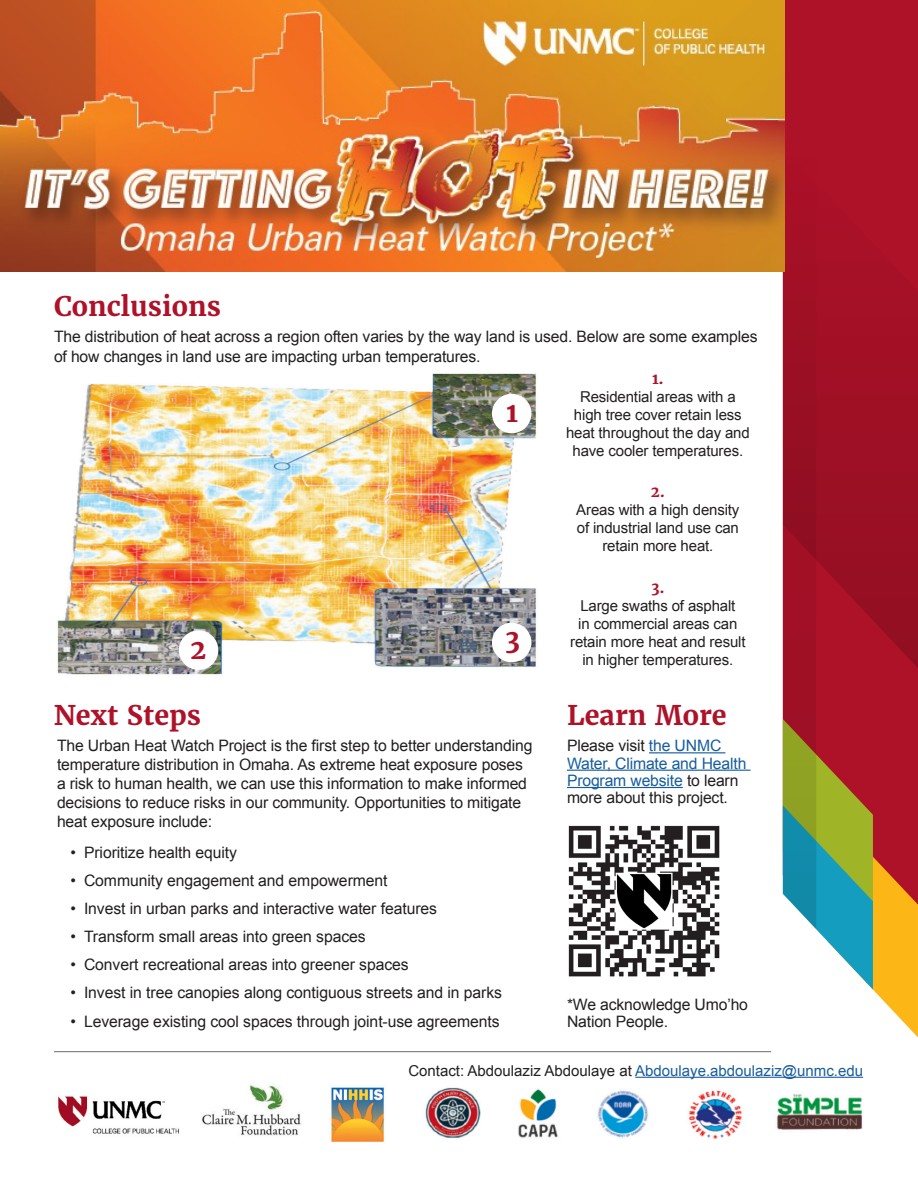
<style>
.page{position:relative;width:918px;height:1188px;background:#fff}
.page>*{position:absolute;margin:0;border:0;box-sizing:border-box;transform-origin:0 0}
.t1{font:700 27px "Merriweather";color:#ae1229}
.List_Paragraph{font:15.75px/18.9px "Arial";letter-spacing:-.01em;color:#231f20}
.List_Paragraph-2{font:15.75px/17.2px "Arial";letter-spacing:-.01em;color:#175d9e}
.t2{font:15px/18px "Arial";letter-spacing:-.01em;color:#231f20;text-align:center}
.t3{font:700 15px "Merriweather";color:#ae1229}
.s1{color:#231f20}
.s2{color:#175d9e}
</style>
<div class="page">
<div style="left:784px;top:0;width:134px;height:82px;background:#ae1229"></div>
<svg style="left:783px;top:82px;width:135px;height:955px"></svg>
<svg style="left:783px;top:147px;width:135px;height:521px;background:#a21025"></svg>
<img style="left:0;top:0;width:784px;height:272px">
<hr style="left:635px;top:1077px;width:228px;height:1px;background:#175d9e">
<img style="left:58px;top:1085px;width:805px;height:58px">
<hr style="left:54px;top:1051px;width:717px;height:1px;background:#6c6d70">
<img style="left:57px;top:373px;width:479px;height:302px">
<div style="left:179px;top:630px;width:39px;height:40px;background:#fff;border-radius:50%"></div>
<div style="left:492px;top:394px;width:39px;height:39px;background:#fff;border-radius:50%"></div>
<div style="left:492px;top:623px;width:39px;height:39px;background:#fff;border-radius:50%"></div>
<div style="left:515px;top:440px;width:39px;height:40px;background:#fff;border-radius:50%"></div>
<hr style="left:649px;top:752px;width:76px;height:1px;background:#175d9e">
<hr style="left:567px;top:770px;width:184px;height:1px;background:#175d9e">
<hr style="left:567px;top:787px;width:116px;height:1px;background:#175d9e">
<img style="left:568px;top:825px;width:152px;height:152px">
<p class="t1" style="left:54px;top:289px;width:168px">Conclusions</p>
<p class="List_Paragraph" style="left:54px;top:327px;width:705px;line-height:19.8px">The distribution of heat across a region often varies by the way land is used. Below are some examples of how changes in land use are impacting urban temperatures.</p>
<p class="t1" style="left:190px;top:632px;width:18px">2</p>
<p class="t1" style="left:506px;top:395px;width:13px">1</p>
<p class="t1" style="left:505px;top:622px;width:17px">3</p>
<p class="t1" style="left:54px;top:698px;width:149px">Next Steps</p>
<p class="List_Paragraph" style="left:57px;top:736px;width:477px">The Urban Heat Watch Project is the first step to better understanding temperature distribution in Omaha. As extreme heat exposure poses a risk to human health, we can use this information to make informed decisions to reduce risks in our community. Opportunities to mitigate heat exposure include:</p>
<p class="List_Paragraph" style="left:70px;top:843px;width:168px">• Prioritize health equity</p>
<p class="List_Paragraph" style="left:70px;top:871px;width:319px">• Community engagement and empowerment</p>
<p class="List_Paragraph" style="left:70px;top:899px;width:368px">• Invest in urban parks and interactive water features</p>
<p class="List_Paragraph" style="left:70px;top:927px;width:297px">• Transform small areas into green spaces</p>
<p class="List_Paragraph" style="left:70px;top:955px;width:340px">• Convert recreational areas into greener spaces</p>
<p class="List_Paragraph" style="left:70px;top:983px;width:433px">• Invest in tree canopies along contiguous streets and in parks</p>
<p class="List_Paragraph" style="left:70px;top:1012px;width:431px">• Leverage existing cool spaces through joint-use agreements</p>
<p class="t3" style="left:652px;top:369px;width:13px">1.</p>
<p class="t2" style="left:580px;top:388px;width:157px">Residential areas with a</p>
<p class="t2" style="left:574px;top:406px;width:169px">high tree cover retain less</p>
<p class="t2" style="left:566px;top:424px;width:185px">heat throughout the day and have cooler temperatures.</p>
<p class="t3" style="left:651px;top:482px;width:16px">2.</p>
<p class="t2" style="left:576px;top:501px;width:165px">Areas with a high density</p>
<p class="t2" style="left:577px;top:519px;width:164px">of industrial land use can</p>
<p class="t2" style="left:602px;top:537px;width:112px">retain more heat.</p>
<p class="t3" style="left:651px;top:578px;width:15px">3.</p>
<p class="t2" style="left:580px;top:597px;width:157px">Large swaths of asphalt</p>
<p class="t2" style="left:578px;top:615px;width:161px">in commercial areas can</p>
<p class="t2" style="left:570px;top:633px;width:177px">retain more heat and result</p>
<p class="t2" style="left:582px;top:651px;width:152px">in higher temperatures.</p>
<p class="t1" style="left:567px;top:698px;width:161px">Learn More</p>
<p class="List_Paragraph-2" style="left:567px;top:737px;width:181px"><span class="s1">Please visit</span> the UNMC<br>Water, Climate and Health<br>Program website <span class="s1">to learn more about this project.</span></p>
<p class="List_Paragraph" style="left:567px;top:996px;width:183px;line-height:17.4px">*We acknowledge Umo’ho<br>Nation People.</p>
<p class="t2" style="left:408px;top:1062px;width:456px">Contact: Abdoulaziz Abdoulaye at <span class="s2">Abdoulaye.abdoulaziz@unmc.edu</span></p>
</div>
